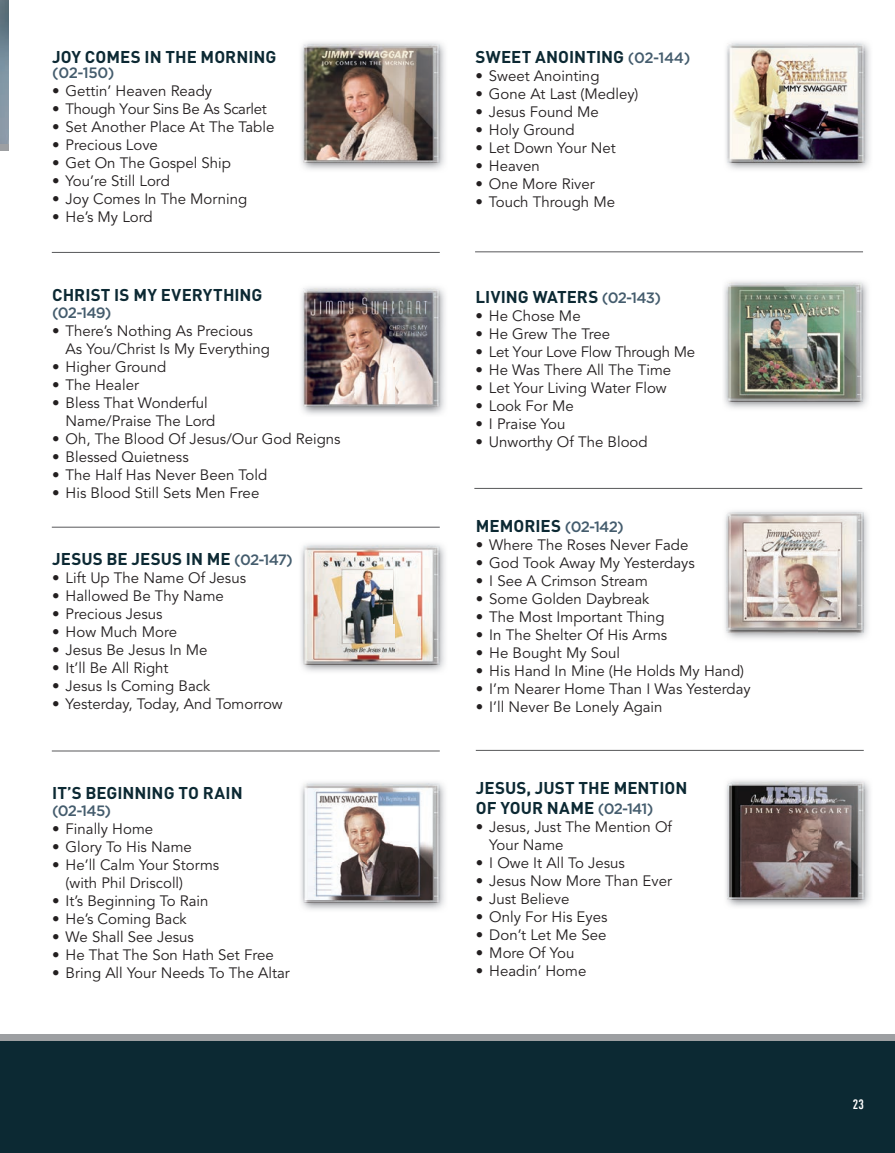
<style>
.page{position:relative;width:895px;height:1153px;background:#fff}
.page>*{position:absolute;margin:0;border:0;box-sizing:border-box;transform-origin:0 0}
.t1{font:700 16.8px/20.2px "DINOT";color:#0c2933}
.t2{font:15px/18px "Avenir LT Std";color:#231f20}
.t3{font:15px "Avenir LT Std";letter-spacing:-.02em;color:#231f20}
.t4{font:500 15px "Gotham";letter-spacing:-.05em;color:#445c6d}
.t5{font:700 condensed 13.5px "DIN Offc";color:#fff}
.s1{font-weight:900}
.s2{font-family:"Gotham";font-weight:500;font-size:15px;color:#445c6d}
</style>
<div class="page">
<div style="left:0;top:1040px;width:9px;height:113px;background:#0c2933"></div>
<img style="left:0;top:0;width:9px;height:144px">
<div style="left:0;top:1033px;width:9px;height:7px;background:#9d9fa2"></div>
<div style="left:0;top:144px;width:9px;height:7px;background:#9d9fa2"></div>
<div style="left:9px;top:1040px;width:885px;height:113px;background:#0c2933"></div>
<div style="left:9px;top:1033px;width:885px;height:7px;background:#9d9fa2"></div>
<hr style="left:476px;top:750px;width:387px;height:1px;background:#57585a">
<hr style="left:474px;top:488px;width:388px;height:1px;background:#57585a">
<hr style="left:52px;top:750px;width:388px;height:1px;background:#57585a">
<hr style="left:52px;top:252px;width:388px;height:1px;background:#57585a">
<hr style="left:475px;top:251px;width:388px;height:1px;background:#57585a">
<hr style="left:52px;top:527px;width:388px;height:1px;background:#57585a">
<img style="left:301px;top:42px;width:144px;height:128px">
<img style="left:303px;top:44px;width:136px;height:118px">
<img style="left:301px;top:782px;width:144px;height:128px">
<img style="left:303px;top:784px;width:136px;height:118px">
<img style="left:726px;top:42px;width:144px;height:128px">
<img style="left:728px;top:43px;width:136px;height:119px">
<img style="left:724px;top:281px;width:144px;height:128px">
<img style="left:726px;top:283px;width:136px;height:118px">
<img style="left:301px;top:544px;width:144px;height:128px">
<img style="left:303px;top:545px;width:136px;height:119px">
<img style="left:725px;top:510px;width:143px;height:129px">
<img style="left:726px;top:512px;width:137px;height:121px">
<img style="left:726px;top:780px;width:144px;height:127px">
<img style="left:728px;top:781px;width:136px;height:118px">
<img style="left:301px;top:287px;width:144px;height:128px">
<img style="left:303px;top:289px;width:136px;height:117px">
<p class="t1" style="left:52px;top:46px;width:226px">JOY COMES IN THE MORNING</p>
<p class="t4" style="left:52px;top:63px;width:64px">(02-150)</p>
<p class="t2" style="left:52px;top:82px;width:161px"><span class="s1">•</span> Gettin’ Heaven Ready</p>
<p class="t3" style="left:52px;top:100px;width:216px"><span class="s1">•</span> Though Your Sins Be As Scarlet</p>
<p class="t2" style="left:52px;top:118px;width:224px"><span class="s1">•</span> Set Another Place At The Table</p>
<p class="t2" style="left:52px;top:136px;width:107px"><span class="s1">•</span> Precious Love</p>
<p class="t2" style="left:52px;top:154px;width:180px"><span class="s1">•</span> Get On The Gospel Ship</p>
<p class="t2" style="left:52px;top:172px;width:119px"><span class="s1">•</span> You’re Still Lord</p>
<p class="t2" style="left:52px;top:190px;width:197px"><span class="s1">•</span> Joy Comes In The Morning</p>
<p class="t2" style="left:52px;top:208px;width:102px"><span class="s1">•</span> He’s My Lord</p>
<p class="t1" style="left:52px;top:285px;width:212px">CHRIST IS MY EVERYTHING</p>
<p class="t4" style="left:52px;top:303px;width:61px">(02-149)</p>
<p class="t2" style="left:66px;top:322px;width:206px;text-indent:-14px"><span class="s1">•</span> There’s Nothing As Precious<br>As You/Christ Is My Everything</p>
<p class="t2" style="left:52px;top:358px;width:116px"><span class="s1">•</span> Higher Ground</p>
<p class="t2" style="left:52px;top:376px;width:88px"><span class="s1">•</span> The Healer</p>
<p class="t2" style="left:66px;top:394px;width:151px;text-indent:-14px"><span class="s1">•</span> Bless That Wonderful<br>Name/Praise The Lord</p>
<p class="t2" style="left:52px;top:430px;width:290px"><span class="s1">•</span> Oh, The Blood Of Jesus/Our God Reigns</p>
<p class="t2" style="left:52px;top:448px;width:138px"><span class="s1">•</span> Blessed Quietness</p>
<p class="t2" style="left:52px;top:466px;width:216px"><span class="s1">•</span> The Half Has Never Been Told</p>
<p class="t2" style="left:52px;top:484px;width:209px"><span class="s1">•</span> His Blood Still Sets Men Free</p>
<p class="t1" style="left:52px;top:548px;width:242px">JESUS BE JESUS IN ME <span class="s2">(02-147)</span></p>
<p class="t2" style="left:52px;top:569px;width:195px"><span class="s1">•</span> Lift Up The Name Of Jesus</p>
<p class="t2" style="left:52px;top:587px;width:173px"><span class="s1">•</span> Hallowed Be Thy Name</p>
<p class="t2" style="left:52px;top:605px;width:112px"><span class="s1">•</span> Precious Jesus</p>
<p class="t2" style="left:52px;top:623px;width:126px"><span class="s1">•</span> How Much More</p>
<p class="t2" style="left:52px;top:641px;width:157px"><span class="s1">•</span> Jesus Be Jesus In Me</p>
<p class="t2" style="left:52px;top:659px;width:118px"><span class="s1">•</span> It’ll Be All Right</p>
<p class="t2" style="left:52px;top:677px;width:160px"><span class="s1">•</span> Jesus Is Coming Back</p>
<p class="t2" style="left:52px;top:695px;width:232px"><span class="s1">•</span> Yesterday, Today, And Tomorrow</p>
<p class="t1" style="left:52px;top:782px;width:192px">IT’S BEGINNING TO RAIN</p>
<p class="t4" style="left:52px;top:800px;width:61px">(02-145)</p>
<p class="t2" style="left:52px;top:820px;width:103px"><span class="s1">•</span> Finally Home</p>
<p class="t2" style="left:52px;top:838px;width:141px"><span class="s1">•</span> Glory To His Name</p>
<p class="t2" style="left:66px;top:856px;width:155px;text-indent:-14px"><span class="s1">•</span> He’ll Calm Your Storms (with Phil Driscoll)</p>
<p class="t2" style="left:52px;top:892px;width:158px"><span class="s1">•</span> It’s Beginning To Rain</p>
<p class="t2" style="left:52px;top:910px;width:136px"><span class="s1">•</span> He’s Coming Back</p>
<p class="t2" style="left:52px;top:928px;width:143px"><span class="s1">•</span> We Shall See Jesus</p>
<p class="t2" style="left:52px;top:946px;width:223px"><span class="s1">•</span> He That The Son Hath Set Free</p>
<p class="t2" style="left:52px;top:964px;width:239px"><span class="s1">•</span> Bring All Your Needs To The Altar</p>
<p class="t1" style="left:475px;top:46px;width:216px">SWEET ANOINTING <span class="s2">(02-144)</span></p>
<p class="t2" style="left:475px;top:67px;width:126px"><span class="s1">•</span> Sweet Anointing</p>
<p class="t2" style="left:475px;top:85px;width:165px"><span class="s1">•</span> Gone At Last (Medley)</p>
<p class="t2" style="left:475px;top:103px;width:125px"><span class="s1">•</span> Jesus Found Me</p>
<p class="t2" style="left:475px;top:121px;width:101px"><span class="s1">•</span> Holy Ground</p>
<p class="t2" style="left:475px;top:139px;width:142px"><span class="s1">•</span> Let Down Your Net</p>
<p class="t2" style="left:475px;top:157px;width:66px"><span class="s1">•</span> Heaven</p>
<p class="t2" style="left:475px;top:175px;width:121px"><span class="s1">•</span> One More River</p>
<p class="t2" style="left:475px;top:193px;width:141px"><span class="s1">•</span> Touch Through Me</p>
<p class="t1" style="left:475px;top:286px;width:187px">LIVING WATERS <span class="s2">(02-143)</span></p>
<p class="t2" style="left:475px;top:307px;width:107px"><span class="s1">•</span> He Chose Me</p>
<p class="t2" style="left:475px;top:325px;width:136px"><span class="s1">•</span> He Grew The Tree</p>
<p class="t3" style="left:475px;top:343px;width:221px"><span class="s1">•</span> Let Your Love Flow Through Me</p>
<p class="t2" style="left:475px;top:361px;width:197px"><span class="s1">•</span> He Was There All The Time</p>
<p class="t2" style="left:475px;top:379px;width:193px"><span class="s1">•</span> Let Your Living Water Flow</p>
<p class="t2" style="left:475px;top:397px;width:100px">• Look For Me</p>
<p class="t2" style="left:475px;top:415px;width:91px"><span class="s1">•</span> I Praise You</p>
<p class="t2" style="left:475px;top:433px;width:174px"><span class="s1">•</span> Unworthy Of The Blood</p>
<p class="t1" style="left:476px;top:515px;width:149px">MEMORIES <span class="s2">(02-142)</span></p>
<p class="t2" style="left:476px;top:536px;width:214px">• Where The Roses Never Fade</p>
<p class="t2" style="left:476px;top:554px;width:220px">• God Took Away My Yesterdays</p>
<p class="t2" style="left:476px;top:572px;width:173px">• I See A Crimson Stream</p>
<p class="t2" style="left:476px;top:590px;width:175px">• Some Golden Daybreak</p>
<p class="t2" style="left:476px;top:608px;width:190px">• The Most Important Thing</p>
<p class="t2" style="left:476px;top:626px;width:193px">• In The Shelter Of His Arms</p>
<p class="t2" style="left:476px;top:644px;width:146px">• He Bought My Soul</p>
<p class="t2" style="left:476px;top:662px;width:270px">• His Hand In Mine (He Holds My Hand)</p>
<p class="t2" style="left:476px;top:680px;width:276px">• I’m Nearer Home Than I Was Yesterday</p>
<p class="t2" style="left:476px;top:698px;width:188px">• I’ll Never Be Lonely Again</p>
<p class="t1" style="left:476px;top:777px;width:213px">JESUS, JUST THE MENTION<br>OF YOUR NAME <span class="s2">(02-141)</span></p>
<p class="t2" style="left:489px;top:818px;width:184px;text-indent:-14px"><span class="s1">•</span> Jesus, Just The Mention Of<br>Your Name</p>
<p class="t2" style="left:476px;top:854px;width:150px"><span class="s1">•</span> I Owe It All To Jesus</p>
<p class="t2" style="left:476px;top:872px;width:198px"><span class="s1">•</span> Jesus Now More Than Ever</p>
<p class="t2" style="left:476px;top:890px;width:95px"><span class="s1">•</span> Just Believe</p>
<p class="t2" style="left:476px;top:908px;width:133px"><span class="s1">•</span> Only For His Eyes</p>
<p class="t2" style="left:476px;top:926px;width:132px"><span class="s1">•</span> Don’t Let Me See</p>
<p class="t2" style="left:476px;top:944px;width:100px"><span class="s1">•</span> More Of You</p>
<p class="t2" style="left:476px;top:962px;width:112px"><span class="s1">•</span> Headin’ Home</p>
<p class="t5" style="left:852px;top:1096px;width:12px">23</p>
</div>
